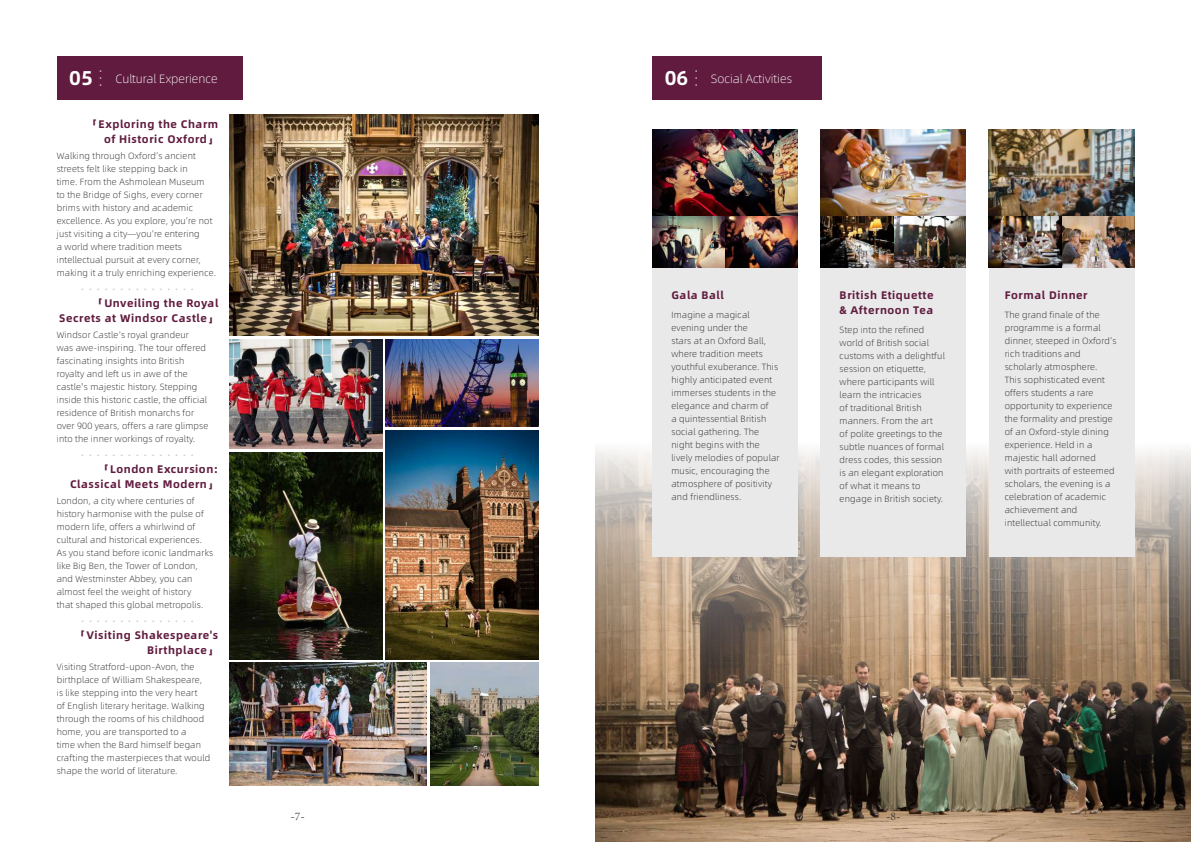
<style>
.page{position:relative;width:1191px;height:842px;background:#fff}
.page>*{position:absolute;margin:0;border:0;box-sizing:border-box;transform-origin:0 0}
.t1{font:300 15px "Alibaba Pu Hui Ti";color:#fff}
.t2{font:12px "Alibaba Pu Hui Ti";color:#cacbcc}
.t3{font:300 12px "Alibaba Pu Hui Ti";color:#fff}
.t4{font:300 12px "Adobe Song Std";color:#231f20}
.t5{font:700 11px/15px "Alibaba Pu Hui Ti";letter-spacing:.05em;color:#601b3f;text-align:right}
.t6{font:300 9px/13px "Alibaba Pu Hui Ti";letter-spacing:.02em;color:#231f20}
.s1{font-weight:700;font-size:20px}
</style>
<div class="page">
<div style="left:57px;top:57px;width:185px;height:43px;background:#601b3f"></div>
<div style="left:652px;top:57px;width:169px;height:43px;background:#601b3f"></div>
<img style="left:595px;top:443px;width:596px;height:399px">
<img style="left:430px;top:663px;width:109px;height:122px">
<img style="left:230px;top:663px;width:197px;height:122px">
<img style="left:230px;top:453px;width:152px;height:206px">
<img style="left:230px;top:340px;width:152px;height:109px">
<img style="left:652px;top:130px;width:145px;height:137px">
<img style="left:820px;top:130px;width:146px;height:137px">
<img style="left:988px;top:130px;width:146px;height:137px">
<div style="left:652px;top:268px;width:145px;height:288px;background:#e9e9e9"></div>
<div style="left:820px;top:268px;width:146px;height:288px;background:#e9e9e9"></div>
<div style="left:988px;top:268px;width:146px;height:288px;background:#e9e9e9"></div>
<img style="left:230px;top:114px;width:309px;height:222px">
<img style="left:386px;top:340px;width:153px;height:86px">
<img style="left:386px;top:431px;width:153px;height:228px">
<h1 class="t1" style="left:85px;top:87px;width:20px;rotate:-90deg">...</h1>
<h2 class="t3" style="left:665px;top:70px;width:129px"><span class="s1">06</span> Social Activities</h2>
<h1 class="t1" style="left:680px;top:87px;width:20px;rotate:-90deg">...</h1>
<h2 class="t3" style="left:69px;top:70px;width:150px"><span class="s1">05</span> Cultural Experience</h2>
<p class="t5" style="left:87px;top:116px;width:133px">「Exploring the Charm of Historic Oxford」</p>
<p class="t6" style="left:57px;top:149px;width:161px">Walking through Oxford’s ancient streets felt like stepping back in<br>time. From the Ashmolean Museum<br>to the Bridge of Sighs, every corner brims with history and academic excellence. As you explore, you’re not just visiting a city—you’re entering<br>a world where tradition meets intellectual pursuit at every corner, making it a truly enriching experience.</p>
<h2 class="t2" style="left:81px;top:277px;width:115px">...............</h2>
<p class="t5" style="left:59px;top:295px;width:160px">「Unveiling the Royal<br>Secrets at Windsor Castle」</p>
<p class="t6" style="left:57px;top:328px;width:153px">Windsor Castle’s royal grandeur<br>was awe-inspiring. The tour offered fascinating insights into British royalty and left us in awe of the castle's majestic history. Stepping inside this historic castle, the official residence of British monarchs for over 900 years, offers a rare glimpse into the inner workings of royalty.</p>
<h2 class="t2" style="left:81px;top:442px;width:115px">...............</h2>
<p class="t5" style="left:70px;top:461px;width:150px">「London Excursion:<br>Classical Meets Modern」</p>
<p class="t6" style="left:57px;top:494px;width:158px">London, a city where centuries of history harmonise with the pulse of modern life, offers a whirlwind of cultural and historical experiences.<br>As you stand before iconic landmarks like Big Ben, the Tower of London, and Westminster Abbey, you can almost feel the weight of history<br>that shaped this global metropolis.</p>
<h2 class="t2" style="left:81px;top:608px;width:115px">...............</h2>
<p class="t5" style="left:75px;top:627px;width:145px">「Visiting Shakespeare's<br>Birthplace」</p>
<p class="t6" style="left:57px;top:660px;width:155px">Visiting Stratford-upon-Avon, the birthplace of William Shakespeare, is like stepping into the very heart<br>of English literary heritage. Walking through the rooms of his childhood home, you are transported to a<br>time when the Bard himself began crafting the masterpieces that would shape the world of literature.</p>
<h2 class="t4" style="left:290px;top:809px;width:16px">-7-</h2>
<p class="t5" style="left:671px;top:287px;width:54px">Gala Ball</p>
<p class="t6" style="left:671px;top:308px;width:110px">Imagine a magical evening under the<br>stars at an Oxford Ball, where tradition meets youthful exuberance. This highly anticipated event immerses students in the elegance and charm of<br>a quintessential British social gathering. The night begins with the lively melodies of popular music, encouraging the atmosphere of positivity and friendliness.</p>
<p class="t5" style="left:839px;top:287px;width:95px;text-align:left">British Etiquette &amp; Afternoon Tea</p>
<p class="t6" style="left:839px;top:323px;width:107px">Step into the refined world of British social customs with a delightful session on etiquette, where participants will learn the intricacies<br>of traditional British manners. From the art<br>of polite greetings to the subtle nuances of formal dress codes, this session is an elegant exploration of what it means to engage in British society.</p>
<h2 class="t4" style="left:886px;top:809px;width:16px">-8-</h2>
<p class="t5" style="left:1004px;top:287px;width:84px">Formal Dinner</p>
<p class="t6" style="left:1004px;top:308px;width:113px">The grand finale of the programme is a formal dinner, steeped in Oxford’s rich traditions and scholarly atmosphere.<br>This sophisticated event offers students a rare opportunity to experience the formality and prestige of an Oxford-style dining experience. Held in a majestic hall adorned<br>with portraits of esteemed scholars, the evening is a celebration of academic achievement and intellectual community.</p>
</div>
